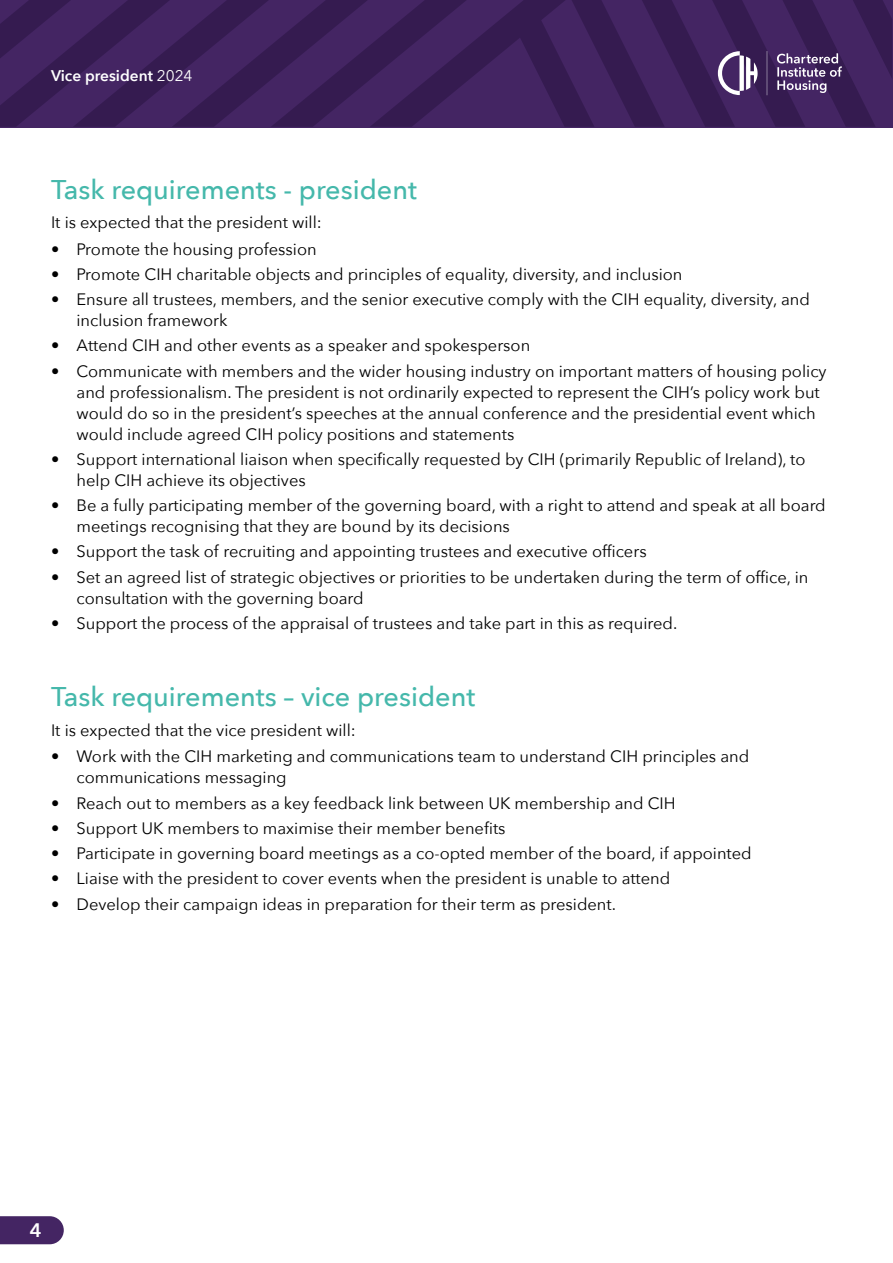
<style>
.page{position:relative;width:893px;height:1263px;background:#fff}
.page>*{position:absolute;margin:0;border:0;box-sizing:border-box;transform-origin:0 0}
.t1{font:500 27px "Avenir Next";color:#45b8ab}
.t2{font:600 19.5px "Avenir Next";color:#fff}
.t3{font:16.5px/21px "Avenir Next";color:#000}
.t4{font:600 15.45px "Avenir Next";color:#fff}
.s1{font-weight:400}
</style>
<div class="page">
<svg style="left:0;top:0;width:892px;height:127px;fill:#442563"></svg>
<svg style="left:777px;top:53px;width:65px;height:40px"></svg>
<svg style="left:718px;top:51px;width:40px;height:44px"></svg>
<svg style="left:767px;top:51px;width:1px;height:44px"></svg>
<svg style="left:0;top:1216px;width:64px;height:28px"></svg>
<p class="t4" style="left:51px;top:62px;width:143px">Vice president <span class="s1">2024</span></p>
<h1 class="t1" style="left:51px;top:166px;width:367px">Task requirements - president</h1>
<p class="t3" style="left:51px;top:211px;width:272px">It is expected that the president will:</p>
<p class="t3" style="left:51px;top:238px;width:267px">• Promote the housing profession</p>
<p class="t3" style="left:51px;top:263px;width:633px">• Promote CIH charitable objects and principles of equality, diversity, and inclusion</p>
<p class="t3" style="left:77px;top:288px;width:735px;text-indent:-26px">• Ensure all trustees, members, and the senior executive comply with the CIH equality, diversity, and inclusion framework</p>
<p class="t3" style="left:51px;top:334px;width:481px">• Attend CIH and other events as a speaker and spokesperson</p>
<p class="t3" style="left:77px;top:360px;width:752px;text-indent:-26px">• Communicate with members and the wider housing industry on important matters of housing policy and professionalism. The president is not ordinarily expected to represent the CIH’s policy work but would do so in the president’s speeches at the annual conference and the presidential event which would include agreed CIH policy positions and statements</p>
<p class="t3" style="left:77px;top:448px;width:731px;text-indent:-26px">• Support international liaison when specifically requested by CIH (primarily Republic of Ireland), to help CIH achieve its objectives</p>
<p class="t3" style="left:77px;top:494px;width:751px;text-indent:-26px">• Be a fully participating member of the governing board, with a right to attend and speak at all board meetings recognising that they are bound by its decisions</p>
<p class="t3" style="left:51px;top:540px;width:597px">• Support the task of recruiting and appointing trustees and executive officers</p>
<p class="t3" style="left:77px;top:566px;width:733px;text-indent:-26px">• Set an agreed list of strategic objectives or priorities to be undertaken during the term of office, in consultation with the governing board</p>
<p class="t3" style="left:51px;top:612px;width:628px">• Support the process of the appraisal of trustees and take part in this as required.</p>
<h1 class="t1" style="left:51px;top:674px;width:426px">Task requirements – vice president</h1>
<p class="t3" style="left:51px;top:719px;width:306px">It is expected that the vice president will:</p>
<p class="t3" style="left:77px;top:745px;width:674px;text-indent:-26px">• Work with the CIH marketing and communications team to understand CIH principles and communications messaging</p>
<p class="t3" style="left:51px;top:792px;width:626px">• Reach out to members as a key feedback link between UK membership and CIH</p>
<p class="t3" style="left:51px;top:817px;width:456px">• Support UK members to maximise their member benefits</p>
<p class="t3" style="left:51px;top:842px;width:702px">• Participate in governing board meetings as a co-opted member of the board, if appointed</p>
<p class="t3" style="left:51px;top:867px;width:621px">• Liaise with the president to cover events when the president is unable to attend</p>
<p class="t3" style="left:51px;top:893px;width:567px">• Develop their campaign ideas in preparation for their term as president.</p>
<p class="t2" style="left:30px;top:1214px;width:13px">4</p>
</div>
